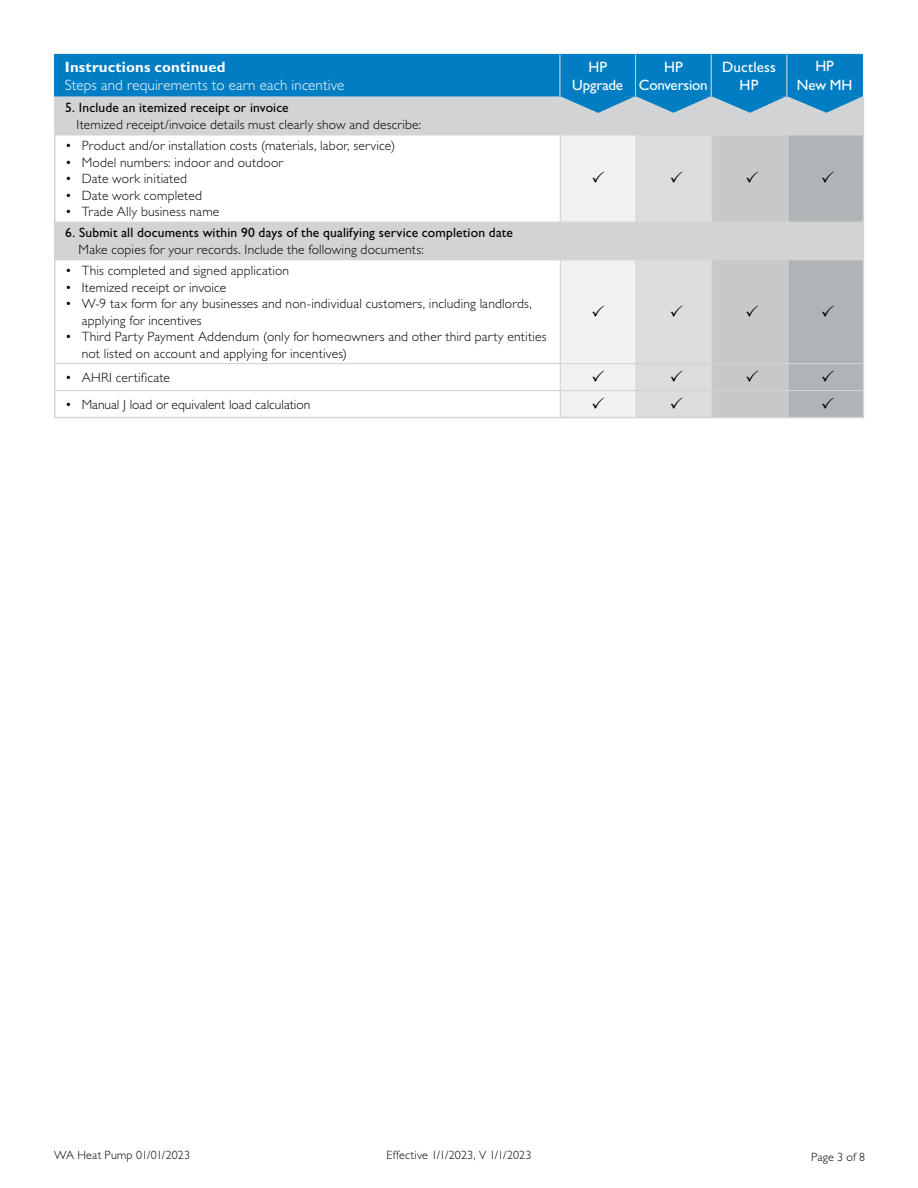
<style>
.page{position:relative;width:918px;height:1188px;background:#fff}
.page>*{position:absolute;margin:0;border:0;box-sizing:border-box;transform-origin:0 0}
.t1{font:300 15px "Gill Sans Std";letter-spacing:.01em;color:#fff}
.t2{font:15px/18px "Gill Sans Std";letter-spacing:-.005em;color:#fff;text-align:center}
.t3{font:700 15px "Gill Sans Std";letter-spacing:.01em;color:#fff}
.t4{font:15px/18px "Gill Sans Std";letter-spacing:.015em;color:#fff;text-align:center}
.t5{font:300 13.5px/16.5px "Gill Sans Std";letter-spacing:.015em;color:#000}
.t6{font:13.5px "Gill Sans Std";letter-spacing:.015em;color:#000}
.t7{font:300 12px "Gill Sans Std";letter-spacing:.015em;color:#000}
</style>
<div class="page">
<div style="left:56px;top:113px;width:807px;height:21px;background:#d1d3d4"></div>
<svg style="left:56px;top:135px;width:504px;height:282px"></svg>
<hr style="left:863px;top:98px;width:1px;height:37px;background:#d1d3d4">
<hr style="left:788px;top:97px;width:76px;height:1px;background:#d1d3d4">
<hr style="left:54px;top:98px;width:2px;height:37px;background:#d1d3d4">
<hr style="left:56px;top:134px;width:504px;height:1px;background:#d1d3d4">
<hr style="left:560px;top:134px;width:76px;height:1px;background:#d1d3d4">
<hr style="left:636px;top:134px;width:76px;height:1px;background:#d1d3d4">
<hr style="left:712px;top:134px;width:76px;height:1px;background:#d1d3d4">
<hr style="left:788px;top:134px;width:75px;height:1px;background:#d1d3d4">
<hr style="left:54px;top:135px;width:2px;height:87px;background:#d1d3d4">
<hr style="left:56px;top:222px;width:504px;height:1px;background:#d1d3d4">
<hr style="left:54px;top:222px;width:2px;height:38px;background:#d1d3d4">
<hr style="left:56px;top:259px;width:504px;height:1px;background:#d1d3d4">
<hr style="left:56px;top:363px;width:504px;height:1px;background:#d1d3d4">
<hr style="left:56px;top:390px;width:504px;height:1px;background:#d1d3d4">
<hr style="left:54px;top:260px;width:2px;height:104px;background:#d1d3d4">
<hr style="left:54px;top:364px;width:2px;height:27px;background:#d1d3d4">
<hr style="left:54px;top:391px;width:2px;height:26px;background:#d1d3d4">
<hr style="left:54px;top:417px;width:506px;height:1px;background:#d1d3d4">
<svg style="left:54px;top:54px;width:809px;height:59px;background:#3191c6"></svg>
<svg style="left:560px;top:135px;width:304px;height:283px"></svg>
<p class="t3" style="left:65px;top:58px;width:162px">Instructions continued</p>
<p class="t1" style="left:65px;top:76px;width:281px">Steps and requirements to earn each incentive</p>
<p class="t6" style="left:65px;top:100px;width:225px">5. Include an itemized receipt or invoice</p>
<p class="t5" style="left:77px;top:116px;width:346px">Itemized receipt/invoice details must clearly show and describe:</p>
<p class="t5" style="left:65px;top:138px;width:332px">• Product and/or installation costs (materials, labor, service)</p>
<p class="t5" style="left:65px;top:154px;width:219px">• Model numbers: indoor and outdoor</p>
<p class="t5" style="left:65px;top:171px;width:123px">• Date work initiated</p>
<p class="t5" style="left:65px;top:187px;width:138px">• Date work completed</p>
<p class="t5" style="left:65px;top:204px;width:156px">• Trade Ally business name</p>
<p class="t6" style="left:65px;top:225px;width:449px">6. Submit all documents within 90 days of the qualifying service completion date</p>
<p class="t5" style="left:79px;top:241px;width:347px">Make copies for your records. Include the following documents:</p>
<p class="t5" style="left:65px;top:262px;width:226px">• This completed and signed application</p>
<p class="t5" style="left:65px;top:279px;width:163px">• Itemized receipt or invoice</p>
<p class="t5" style="left:82px;top:295px;width:452px;text-indent:-16px">• W-9 tax form for any businesses and non-individual customers, including landlords, applying for incentives</p>
<p class="t5" style="left:82px;top:328px;width:466px;text-indent:-16px">• Third Party Payment Addendum (only for homeowners and other third party entities not listed on account and applying for incentives)</p>
<p class="t5" style="left:65px;top:369px;width:106px">• AHRI certificate</p>
<p class="t5" style="left:65px;top:396px;width:247px">• Manual J load or equivalent load calculation</p>
<p class="t2" style="left:572px;top:58px;width:52px">HP<br>Upgrade</p>
<p class="t2" style="left:639px;top:58px;width:70px">HP<br>Conversion</p>
<p class="t4" style="left:722px;top:58px;width:55px">Ductless<br>HP</p>
<p class="t2" style="left:797px;top:57px;width:57px;line-height:19.2px">HP<br>New MH</p>
<p class="t7" style="left:54px;top:1148px;width:138px">WA Heat Pump 01/01/2023</p>
<p class="t7" style="left:387px;top:1148px;width:146px">Effective 1/1/2023, V 1/1/2023</p>
<p class="t7" style="left:811px;top:1150px;width:56px">Page 3 of 8</p>
</div>
